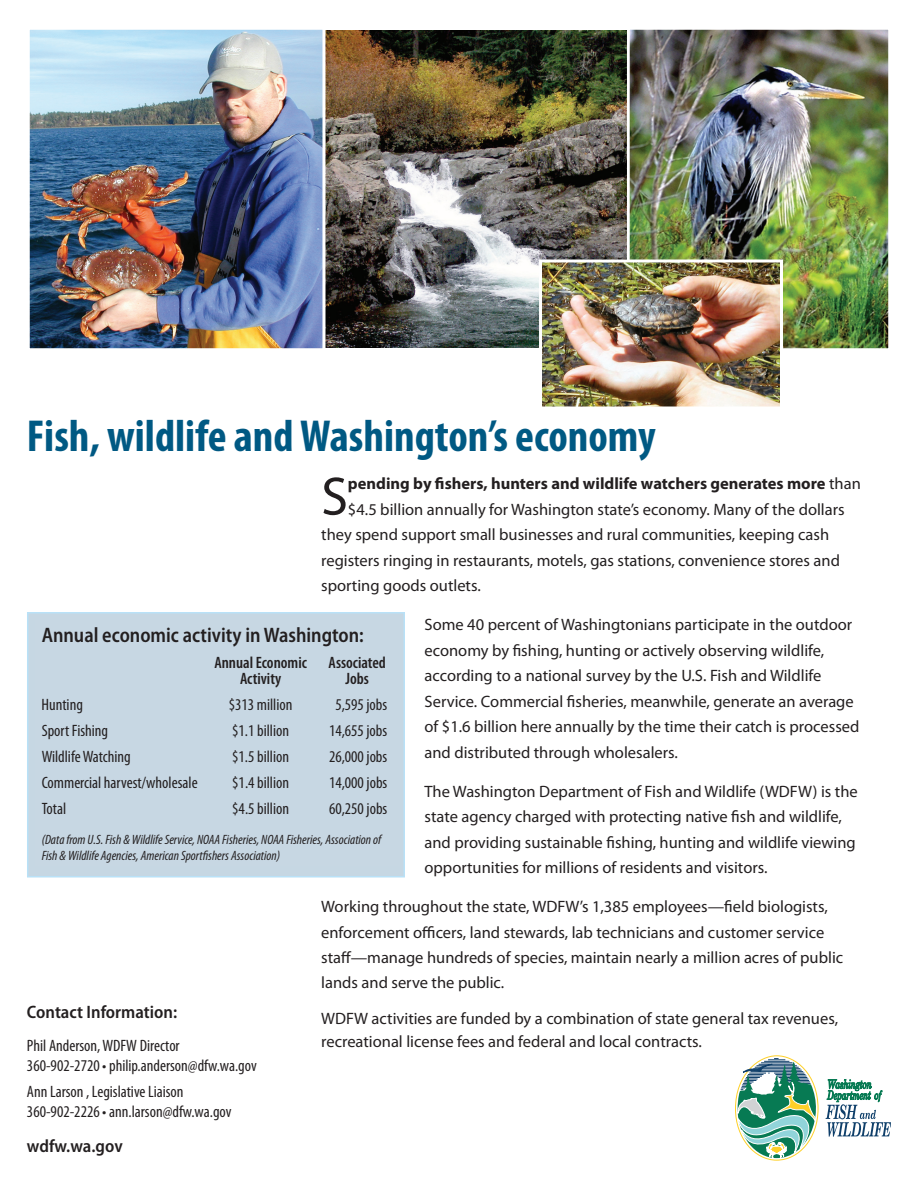
<style>
.page{position:relative;width:918px;height:1188px;background:#fff}
.page>*{position:absolute;margin:0;border:0;box-sizing:border-box;transform-origin:0 0}
.t1{font:54.3px "Myriad Pro";color:#231f20}
.t2{font:700 condensed 45px "Myriad Pro";color:#005983}
.t3{font:600 semi-condensed 21px "Myriad Pro";color:#231f20;scale:.94 1}
.t4{font:600 semi-condensed 18px "Myriad Pro";color:#231f20}
.t5{font:16.5px/25.5px "Myriad Pro";color:#231f20}
.t6{font:condensed 16.5px/19.8px "Myriad Pro";color:#231f20}
.t7{font:700 16.5px "Myriad Pro";color:#231f20}
.t8{font:600 condensed 16.5px/16.5px "Myriad Pro";color:#231f20;text-align:center}
.t9{font:italic condensed 13.5px/16.2px "Myriad Pro";color:#231f20}
.s1{font-weight:400}
</style>
<div class="page">
<svg style="left:738px;top:1058px;width:153px;height:101px"></svg>
<img style="left:31px;top:31px;width:596px;height:316px">
<div style="left:27px;top:27px;width:299px;height:324px;border:3px solid #fff"></div>
<div style="left:322px;top:27px;width:356px;height:324px;border:3px solid #fff"></div>
<img style="left:631px;top:31px;width:256px;height:316px">
<div style="left:627px;top:27px;width:264px;height:324px;border:3px solid #fff"></div>
<img style="left:543px;top:264px;width:236px;height:142px">
<div style="left:539px;top:260px;width:244px;height:150px;border:3px solid #fff"></div>
<div style="left:27px;top:612px;width:378px;height:266px;background:#c6d7e3;border:2px solid #b9e1f7"></div>
<h2 class="t2" style="left:27px;top:408px;width:630px">Fish, wildlife and Washington’s economy</h2>
<h1 class="t1" style="left:321px;top:463px;width:28px">S</h1>
<p class="t7" style="left:348px;top:473px;width:514px">pending by fishers, hunters and wildlife watchers generates more <span class="s1">than</span></p>
<p class="t5" style="left:348px;top:496px;width:498px">$4.5 billion annually for Washington state’s economy. Many of the dollars</p>
<p class="t5" style="left:321px;top:522px;width:510px">they spend support small businesses and rural communities, keeping cash</p>
<p class="t5" style="left:321px;top:547px;width:520px">registers ringing in restaurants, motels, gas stations, convenience stores and</p>
<p class="t5" style="left:321px;top:573px;width:161px">sporting goods outlets.</p>
<p class="t5" style="left:425px;top:612px;width:436px">Some 40 percent of Washingtonians participate in the outdoor economy by fishing, hunting or actively observing wildlife, according to a national survey by the U.S. Fish and Wildlife Service. Commercial fisheries, meanwhile, generate an average of $1.6 billion here annually by the time their catch is processed and distributed through wholesalers.</p>
<p class="t5" style="left:425px;top:778px;width:435px">The Washington Department of Fish and Wildlife (WDFW) is the state agency charged with protecting native fish and wildlife, and providing sustainable fishing, hunting and wildlife viewing opportunities for millions of residents and visitors.</p>
<p class="t5" style="left:321px;top:893px;width:524px">Working throughout the state, WDFW’s 1,385 employees—field biologists, enforcement officers, land stewards, lab technicians and customer service staff—manage hundreds of species, maintain nearly a million acres of public lands and serve the public.</p>
<p class="t5" style="left:321px;top:1007px;width:518px;line-height:22.5px">WDFW activities are funded by a combination of state general tax revenues, recreational license fees and federal and local contracts.</p>
<p class="t3" style="left:42px;top:623px;width:344px">Annual economic activity in Washington:</p>
<p class="t8" style="left:214px;top:654px;width:94px">Annual Economic<br>Activity</p>
<p class="t8" style="left:329px;top:654px;width:59px">Associated<br>Jobs</p>
<p class="t6" style="left:42px;top:695px;width:43px">Hunting</p>
<p class="t6" style="left:229px;top:695px;width:65px">$313 million</p>
<p class="t6" style="left:335px;top:695px;width:53px">5,595 jobs</p>
<p class="t6" style="left:42px;top:720px;width:68px">Sport Fishing</p>
<p class="t6" style="left:232px;top:720px;width:58px">$1.1 billion</p>
<p class="t6" style="left:329px;top:720px;width:60px">14,655 jobs</p>
<p class="t6" style="left:42px;top:746px;width:91px">Wildlife Watching</p>
<p class="t6" style="left:232px;top:746px;width:58px">$1.5 billion</p>
<p class="t6" style="left:329px;top:746px;width:60px">26,000 jobs</p>
<p class="t6" style="left:42px;top:772px;width:157px">Commercial harvest/wholesale</p>
<p class="t6" style="left:232px;top:772px;width:58px">$1.4 billion</p>
<p class="t6" style="left:329px;top:772px;width:60px">14,000 jobs</p>
<p class="t6" style="left:42px;top:798px;width:26px">Total</p>
<p class="t6" style="left:232px;top:798px;width:58px">$4.5 billion</p>
<p class="t6" style="left:329px;top:798px;width:60px">60,250 jobs</p>
<p class="t9" style="left:42px;top:831px;width:341px">(Data from U.S. Fish &amp; Wildlife Service, NOAA Fisheries, NOAA Fisheries, Association of<br>Fish &amp; Wildlife Agencies, American Sportfishers Association)</p>
<p class="t4" style="left:27px;top:1002px;width:152px">Contact Information:</p>
<p class="t6" style="left:27px;top:1035px;width:231px">Phil Anderson, WDFW Director<br>360-902-2720 • philip.anderson@dfw.wa.gov</p>
<p class="t6" style="left:27px;top:1082px;width:206px">Ann Larson , Legislative Liaison<br>360-902-2226 • ann.larson@dfw.wa.gov</p>
<p class="t4" style="left:27px;top:1136px;width:97px">wdfw.wa.gov</p>
</div>
